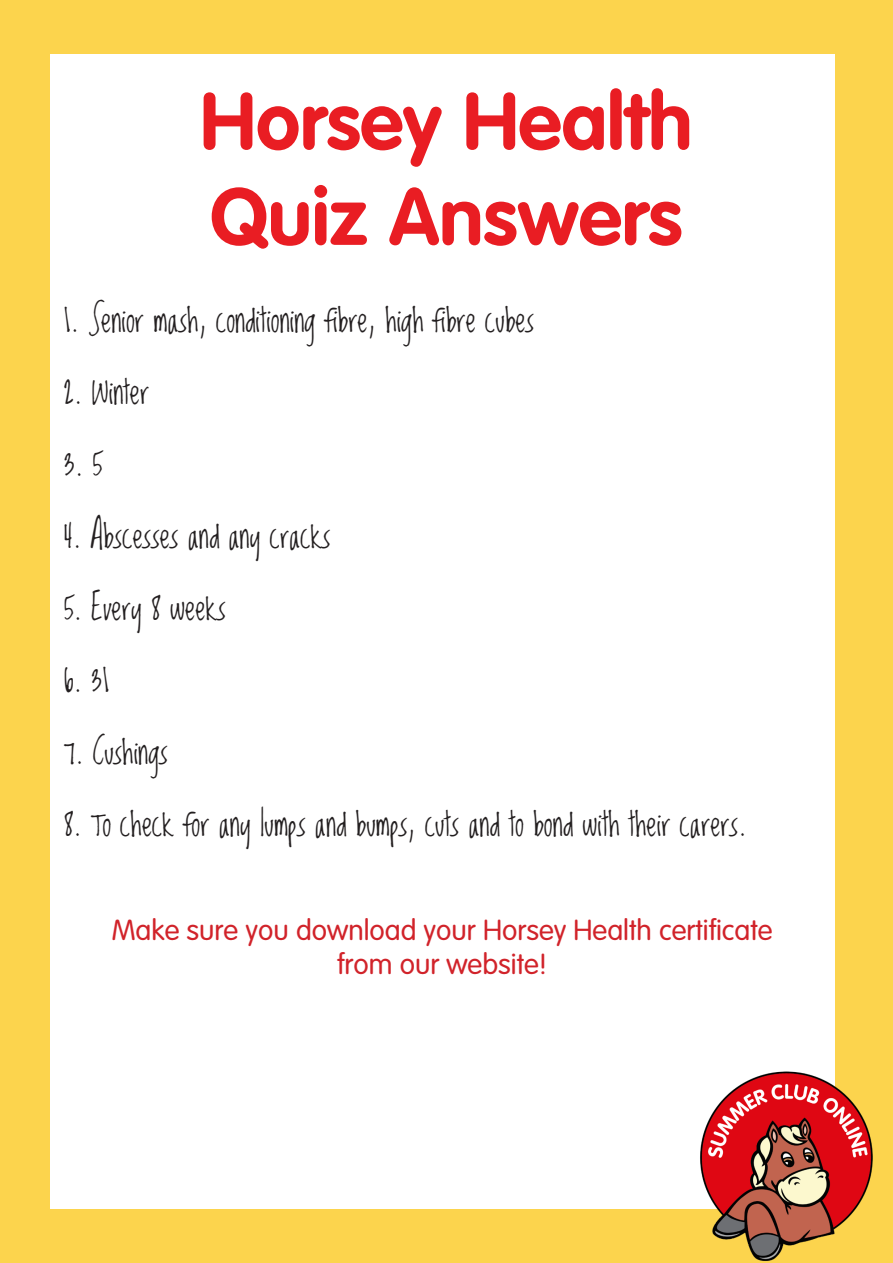
<style>
.page{position:relative;width:893px;height:1263px;background:#fcd44d}
.page>*{position:absolute;margin:0;border:0;box-sizing:border-box;transform-origin:0 0}
.t1{font:700 79.5px "VAG Rounded LT Pro";color:#e91d23}
.t2{font:30px "Lovedbythe King";color:#231f20}
.t3{font:300 28.5px "VAG Rounded LT Pro";color:#d1232a}
</style>
<div class="page">
<div style="left:50px;top:54px;width:785px;height:1155px;background:#fff"></div>
<img style="left:700px;top:1071px;width:173px;height:190px">
<p class="t1" style="left:200px;top:71px;width:494px">Horsey Health</p>
<p class="t1" style="left:210px;top:167px;width:473px">Quiz Answers</p>
<p class="t2" style="left:64px;top:304px;width:472px">1. Senior mash, conditioning fibre, high fibre cubes</p>
<p class="t2" style="left:64px;top:376px;width:87px">2. Winter</p>
<p class="t2" style="left:64px;top:448px;width:40px">3. 5</p>
<p class="t2" style="left:64px;top:520px;width:268px">4. Abscesses and any cracks</p>
<p class="t2" style="left:64px;top:592px;width:164px">5. Every 8 weeks</p>
<p class="t2" style="left:64px;top:664px;width:47px">6. 31</p>
<p class="t2" style="left:64px;top:736px;width:106px">7. Cushings</p>
<p class="t2" style="left:64px;top:808px;width:684px">8. To check for any lumps and bumps, cuts and to bond with their carers.</p>
<p class="t3" style="left:112px;top:913px;width:662px">Make sure you download your Horsey Health certificate</p>
<p class="t3" style="left:337px;top:947px;width:212px">from our website!</p>
</div>
